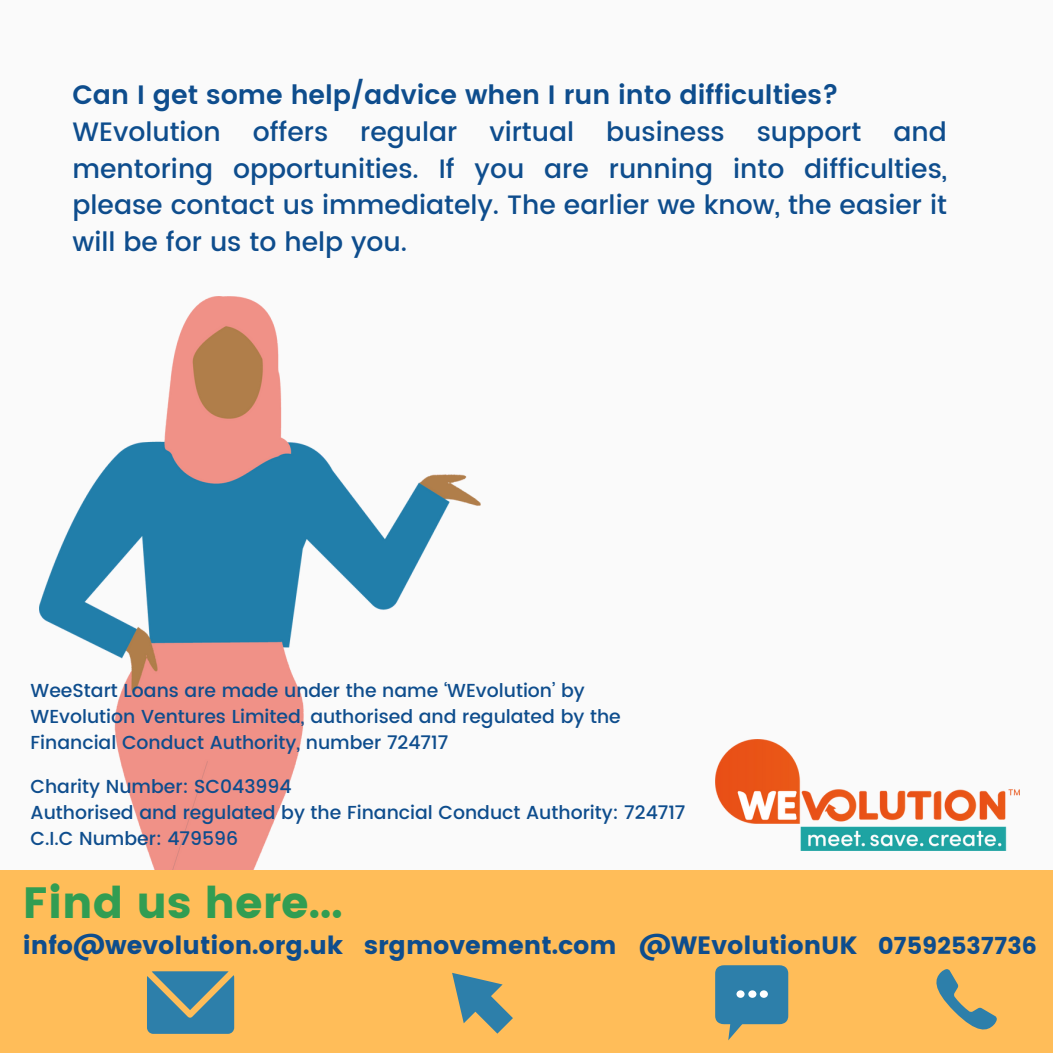
<style>
.page{position:relative;width:1053px;height:1053px;background:#fff}
.page>*{position:absolute;margin:0;border:0;box-sizing:border-box;transform-origin:0 0}
.t1{font:43.75px "Poppins";color:#319d52}
.t2{font:500 26.62px/36.5px "Poppins";color:#0e4d8d;text-align:justify}
.t3{font:600 26.62px "Poppins";color:#0e4d8d}
.t4{font:25px "Poppins";color:#0e4d8d}
.t5{font:23.75px "Poppins";color:#0e4d8d}
.t6{font:500 18.75px/25.9px "Poppins";color:#0e4d8d}
</style>
<div class="page">
<div style="left:0;top:0;width:1052px;height:1052px;background:#fafafa"></div>
<img style="left:39px;top:297px;width:441px;height:573px">
<div style="left:0;top:870px;width:1052px;height:183px;background:#ffbd59"></div>
<svg style="left:452px;top:973px;width:61px;height:60px"></svg>
<svg style="left:715px;top:965px;width:73px;height:75px"></svg>
<div style="left:736px;top:990px;width:8px;height:8px;background:#fff;border-radius:50%"></div>
<div style="left:748px;top:990px;width:8px;height:8px;background:#fff;border-radius:50%"></div>
<div style="left:759px;top:990px;width:8px;height:8px;background:#fff;border-radius:50%"></div>
<svg style="left:147px;top:971px;width:87px;height:63px;background:#4b879e"></svg>
<svg style="left:936px;top:969px;width:61px;height:61px"></svg>
<img style="left:715px;top:739px;width:304px;height:112px">
<p class="t3" style="left:72px;top:80px;width:768px">Can I get some help/advice when I run into difficulties?</p>
<p class="t2" style="left:72px;top:114px;width:876px">WEvolution offers regular virtual business support and mentoring opportunities. If you are running into difficulties, please contact us immediately. The earlier we know, the easier it will be for us to help you.</p>
<p class="t6" style="left:31px;top:677px;width:591px">WeeStart Loans are made under the name ‘WEvolution’ by<br>WEvolution Ventures Limited, authorised and regulated by the<br>Financial Conduct Authority, number 724717</p>
<p class="t6" style="left:31px;top:774px;width:262px">Charity Number: SC043994</p>
<p class="t6" style="left:31px;top:799px;width:656px">Authorised and regulated by the Financial Conduct Authority: 724717</p>
<p class="t6" style="left:31px;top:825px;width:209px">C.I.C Number: 479596</p>
<p class="t1" style="left:23px;top:877px;width:321px">Find us here...</p>
<p class="t4" style="left:23px;top:930px;width:322px">info@wevolution.org.uk</p>
<p class="t4" style="left:364px;top:930px;width:254px">srgmovement.com</p>
<p class="t4" style="left:639px;top:930px;width:220px">@WEvolutionUK</p>
<p class="t5" style="left:878px;top:932px;width:160px">07592537736</p>
</div>
